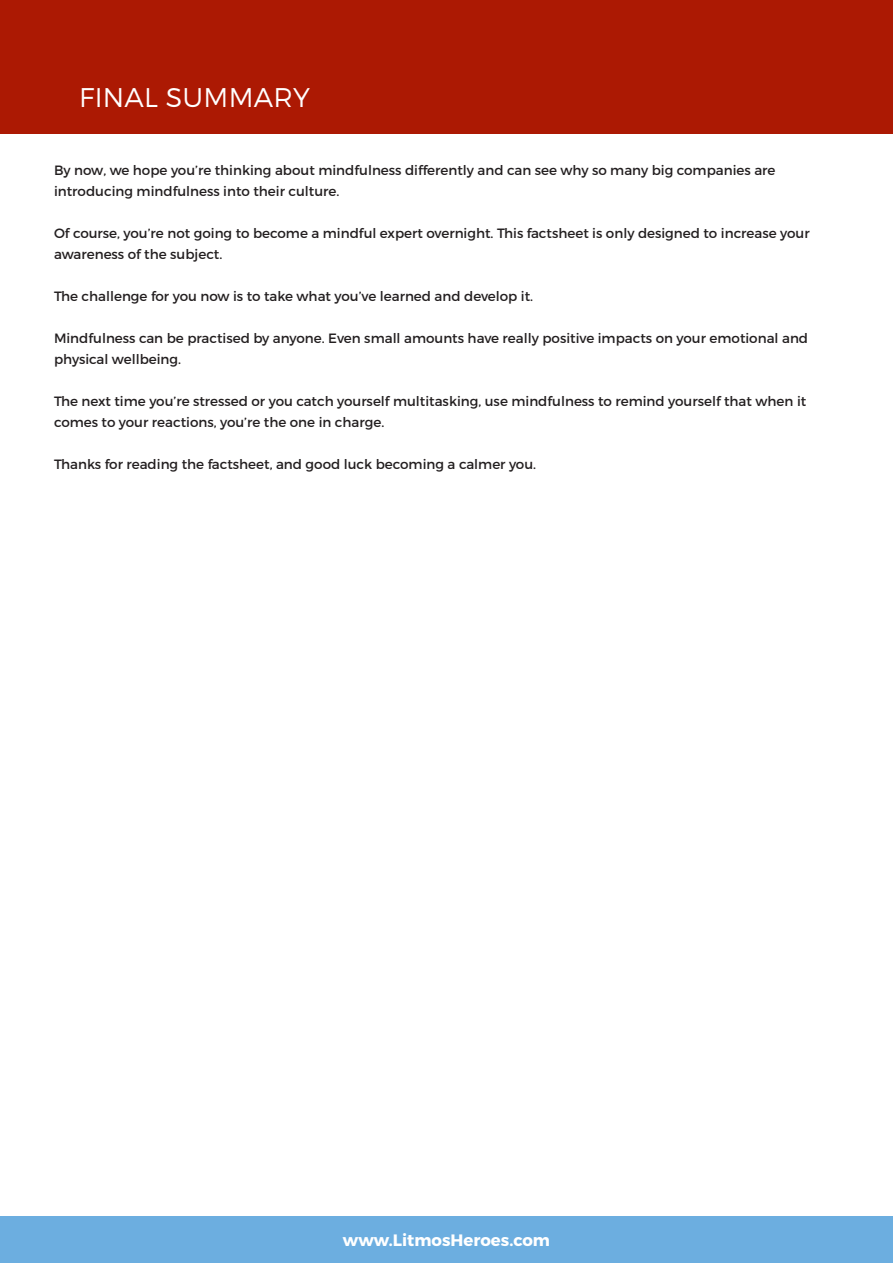
<style>
.page{position:relative;width:893px;height:1263px;background:#fff}
.page>*{position:absolute;margin:0;border:0;box-sizing:border-box;transform-origin:0 0}
.t1{font:300 27px "Montserrat";letter-spacing:.01em;color:#fff}
.t2{font:700 16.5px "Montserrat";color:#fff}
.t3{font:13.5px/21px "Montserrat";color:#231f20}
</style>
<div class="page">
<div style="left:0;top:1217px;width:893px;height:46px;background:#6caee0"></div>
<div style="left:0;top:0;width:893px;height:134px;background:#ac1903"></div>
<p class="t1" style="left:79px;top:81px;width:232px">FINAL SUMMARY</p>
<p class="t3" style="left:54px;top:160px;width:723px">By now, we hope you’re thinking about mindfulness differently and can see why so many big companies are introducing mindfulness into their culture.</p>
<p class="t3" style="left:54px;top:223px;width:757px">Of course, you’re not going to become a mindful expert overnight. This factsheet is only designed to increase your awareness of the subject.</p>
<p class="t3" style="left:54px;top:286px;width:481px">The challenge for you now is to take what you’ve learned and develop it.</p>
<p class="t3" style="left:54px;top:328px;width:756px">Mindfulness can be practised by anyone. Even small amounts have really positive impacts on your emotional and physical wellbeing.</p>
<p class="t3" style="left:54px;top:391px;width:754px">The next time you’re stressed or you catch yourself multitasking, use mindfulness to remind yourself that when it comes to your reactions, you’re the one in charge.</p>
<p class="t3" style="left:54px;top:454px;width:484px">Thanks for reading the factsheet, and good luck becoming a calmer you.</p>
<p class="t2" style="left:343px;top:1230px;width:209px">www.LitmosHeroes.com</p>
</div>
